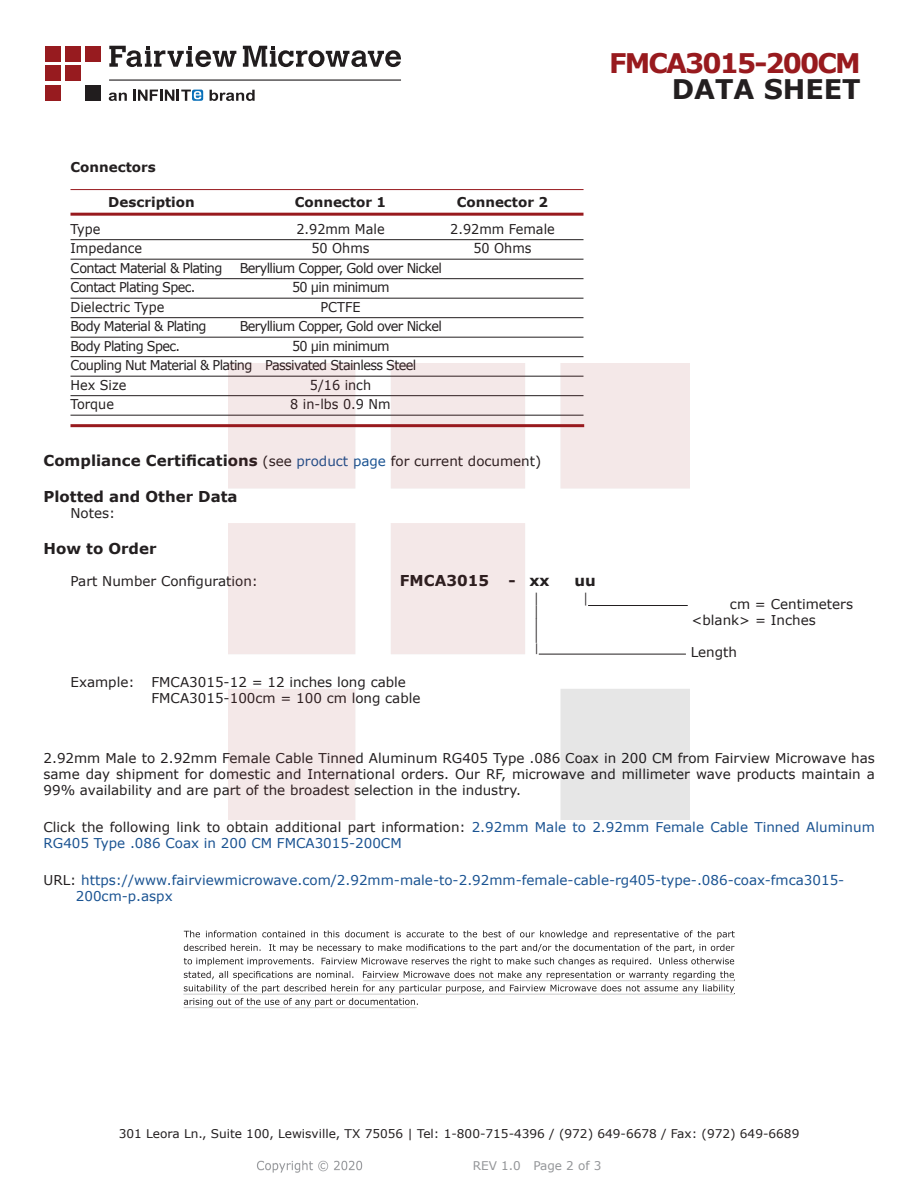
<style>
.page{position:relative;width:918px;height:1188px;background:#fff}
.page>*{position:absolute;margin:0;border:0;box-sizing:border-box;transform-origin:0 0}
.FM{font:700 27px "Verdana";letter-spacing:-.07em;color:#981a1e}
.t1{font:700 27px "Verdana";color:#231f20}
.Specs_Para{font:25.8px "Verdana";color:#231f20;scale:.39 1}
.Head1_for_Compliance{font:700 15px "Verdana";color:#231f20}
.Specs_Para-2{font:700 15px "Verdana";color:#231f20}
.Table_Body_Connector{font:13.5px "Verdana";letter-spacing:-.05em;color:#231f20;scale:.95 1}
.Web_Description_Para{font:13.5px/16.2px "Verdana";color:#231f20;text-align:justify}
.Web_Description_Para-2{font:13.5px/16.2px "Verdana";color:#1a5392}
.Specs_Para-3{font:13.5px "Verdana";color:#231f20}
.URL_para{font:13.5px/16.2px "Verdana";color:#1a5392}
.Table_Body_Connector-2{font:13.5px "Verdana";color:#231f20;scale:.95 1}
.Table_Header_Connect{font:700 13.5px "Verdana";color:#231f20}
.Head2{font:700 13.5px "Verdana";color:#231f20}
.Specs_Para-4{font:13.5px "Verdana";color:#231f20;scale:.75 1}
.t2{font:12px "Verdana";color:#231f20}
.REV_Info{font:12px "Verdana";color:#939598}
.Specs_Para-5{font:11.25px "Verdana";color:#231f20;scale:.86 1}
.s1{font-weight:400;font-size:13.5px}
.s2{font-weight:400;font-size:13.5px;color:#1a5392}
.s3{color:#231f20}
</style>
<div class="page">
<hr style="left:70px;top:189px;width:514px;height:1px;background:#981a1e">
<hr style="left:70px;top:213px;width:514px;height:3px;background:#981a1e">
<hr style="left:70px;top:239px;width:514px;height:1px;background:#231f20">
<hr style="left:70px;top:259px;width:514px;height:1px;background:#231f20">
<hr style="left:70px;top:278px;width:514px;height:1px;background:#231f20">
<hr style="left:70px;top:298px;width:514px;height:1px;background:#231f20">
<hr style="left:70px;top:317px;width:514px;height:1px;background:#231f20">
<hr style="left:70px;top:337px;width:514px;height:1px;background:#231f20">
<hr style="left:70px;top:356px;width:514px;height:1px;background:#231f20">
<hr style="left:70px;top:376px;width:514px;height:1px;background:#231f20">
<hr style="left:70px;top:395px;width:514px;height:1px;background:#231f20">
<hr style="left:70px;top:415px;width:514px;height:1px;background:#231f20">
<hr style="left:70px;top:424px;width:514px;height:3px;background:#981a1e">
<svg style="left:184px;top:930px;width:551px;height:77px"></svg>
<hr style="left:363px;top:980px;width:372px;height:1px;background:#231f20">
<hr style="left:183px;top:994px;width:551px;height:1px;background:#231f20">
<hr style="left:184px;top:1007px;width:233px;height:1px;background:#231f20">
<img style="left:257px;top:1160px;width:106px;height:13px">
<img style="left:228px;top:364px;width:462px;height:456px">
<div style="left:45px;top:46px;width:16px;height:15px;background:#971b1f"></div>
<div style="left:65px;top:66px;width:16px;height:15px;background:#971b1f"></div>
<div style="left:85px;top:85px;width:16px;height:16px;background:#211d1e"></div>
<div style="left:45px;top:85px;width:16px;height:16px;background:#971b1f"></div>
<div style="left:85px;top:46px;width:16px;height:15px;background:#971b1f"></div>
<div style="left:45px;top:66px;width:16px;height:15px;background:#971b1f"></div>
<div style="left:65px;top:46px;width:16px;height:15px;background:#971b1f"></div>
<svg style="left:109px;top:46px;width:292px;height:21px"></svg>
<svg style="left:192px;top:90px;width:11px;height:11px"></svg>
<svg style="left:133px;top:90px;width:68px;height:11px"></svg>
<svg style="left:210px;top:90px;width:45px;height:11px"></svg>
<svg style="left:109px;top:93px;width:18px;height:8px"></svg>
<hr style="left:109px;top:80px;width:292px;height:1px;background:#211d1e">
<p class="Head2" style="left:70px;top:158px;width:87px">Connectors</p>
<p class="Table_Header_Connect" style="left:108px;top:192px;width:88px">Description</p>
<p class="Table_Header_Connect" style="left:295px;top:192px;width:93px">Connector 1</p>
<p class="Table_Header_Connect" style="left:457px;top:192px;width:93px">Connector 2</p>
<p class="Table_Body_Connector" style="left:70px;top:219px;width:33px">Type</p>
<p class="Table_Body_Connector-2" style="left:296px;top:219px;width:94px">2.92mm Male</p>
<p class="Table_Body_Connector-2" style="left:450px;top:219px;width:112px">2.92mm Female</p>
<p class="Table_Body_Connector-2" style="left:70px;top:239px;width:77px">Impedance</p>
<p class="Table_Body_Connector" style="left:311px;top:239px;width:63px">50 Ohms</p>
<p class="Table_Body_Connector" style="left:473px;top:239px;width:63px">50 Ohms</p>
<p class="Table_Body_Connector" style="left:70px;top:258px;width:161px">Contact Material &amp; Plating</p>
<p class="Table_Body_Connector" style="left:240px;top:258px;width:214px">Beryllium Copper, Gold over Nickel</p>
<p class="Table_Body_Connector" style="left:70px;top:278px;width:133px">Contact Plating Spec.</p>
<p class="Table_Body_Connector" style="left:292px;top:278px;width:104px">50 µin minimum</p>
<p class="Table_Body_Connector-2" style="left:70px;top:297px;width:100px">Dielectric Type</p>
<p class="Table_Body_Connector" style="left:320px;top:297px;width:44px">PCTFE</p>
<p class="Table_Body_Connector" style="left:70px;top:317px;width:145px">Body Material &amp; Plating</p>
<p class="Table_Body_Connector" style="left:240px;top:317px;width:214px">Beryllium Copper, Gold over Nickel</p>
<p class="Table_Body_Connector" style="left:70px;top:336px;width:117px">Body Plating Spec.</p>
<p class="Table_Body_Connector" style="left:292px;top:336px;width:104px">50 µin minimum</p>
<p class="Table_Body_Connector" style="left:70px;top:356px;width:366px">Coupling Nut Material &amp; Plating Passivated Stainless Steel</p>
<p class="Table_Body_Connector" style="left:70px;top:375px;width:60px">Hex Size</p>
<p class="Table_Body_Connector" style="left:310px;top:375px;width:66px">5/16 inch</p>
<p class="Table_Body_Connector" style="left:70px;top:395px;width:47px">Torque</p>
<p class="Table_Body_Connector" style="left:290px;top:395px;width:107px">8 in-lbs 0.9 Nm</p>
<p class="FM" style="left:609px;top:44px;width:253px">FMCA3015-200CM</p>
<p class="t1" style="left:672px;top:70px;width:191px">DATA SHEET</p>
<p class="Head1_for_Compliance" style="left:44px;top:450px;width:499px">Compliance Certifications <span class="s1">(see</span> <span class="s2">product page</span> <span class="s1">for current document)</span></p>
<p class="Head1_for_Compliance" style="left:44px;top:486px;width:196px">Plotted and Other Data</p>
<p class="Specs_Para-3" style="left:70px;top:504px;width:46px">Notes:</p>
<p class="Head1_for_Compliance" style="left:44px;top:538px;width:115px">How to Order</p>
<p class="Specs_Para-3" style="left:70px;top:572px;width:189px">Part Number Configuration:</p>
<p class="Specs_Para-2" style="left:400px;top:570px;width:91px">FMCA3015</p>
<p class="Specs_Para-2" style="left:509px;top:570px;width:43px">- xx</p>
<p class="Specs_Para-2" style="left:575px;top:570px;width:23px">uu</p>
<p class="Specs_Para-4" style="left:534px;top:589px;width:8px">|</p>
<p class="Specs_Para-4" style="left:584px;top:589px;width:8px">|</p>
<p class="Specs_Para-3" style="left:730px;top:595px;width:125px">cm = Centimeters</p>
<p class="Specs_Para-4" style="left:534px;top:602px;width:8px">|</p>
<p class="Specs_Para-3" style="left:692px;top:611px;width:126px">&lt;blank&gt; = Inches</p>
<p class="Specs_Para" style="left:534px;top:611px;width:13px">|</p>
<p class="Specs_Para-5" style="left:534px;top:640px;width:7px">|</p>
<p class="Specs_Para-3" style="left:691px;top:643px;width:48px">Length</p>
<p class="Specs_Para-3" style="left:70px;top:673px;width:66px">Example:</p>
<p class="Specs_Para-3" style="left:152px;top:673px;width:256px">FMCA3015-12 = 12 inches long cable</p>
<p class="Specs_Para-3" style="left:152px;top:689px;width:271px">FMCA3015-100cm = 100 cm long cable</p>
<p class="Web_Description_Para" style="left:44px;top:750px;width:833px">2.92mm Male to 2.92mm Female Cable Tinned Aluminum RG405 Type .086 Coax in 200 CM from Fairview Microwave has same day shipment for domestic and International orders. Our RF, microwave and millimeter wave products maintain a 99% availability and are part of the broadest selection in the industry.</p>
<p class="Web_Description_Para-2" style="left:44px;top:819px;width:833px"><span class="s3">Click the following link to obtain additional part information:</span> 2.92mm Male to 2.92mm Female Cable Tinned Aluminum<br>RG405 Type .086 Coax in 200 CM FMCA3015-200CM</p>
<p class="URL_para" style="left:76px;top:871px;width:770px;text-indent:-32px"><span class="s3">URL:</span> https://www.fairviewmicrowave.com/2.92mm-male-to-2.92mm-female-cable-rg405-type-.086-coax-fmca3015-<br>200cm-p.aspx</p>
<p class="t2" style="left:119px;top:1125px;width:682px">301 Leora Ln., Suite 100, Lewisville, TX 75056 | Tel: 1-800-715-4396 / (972) 649-6678 / Fax: (972) 649-6689</p>
<p class="REV_Info" style="left:473px;top:1157px;width:130px">REV 1.0 Page 2 of 3</p>
</div>
